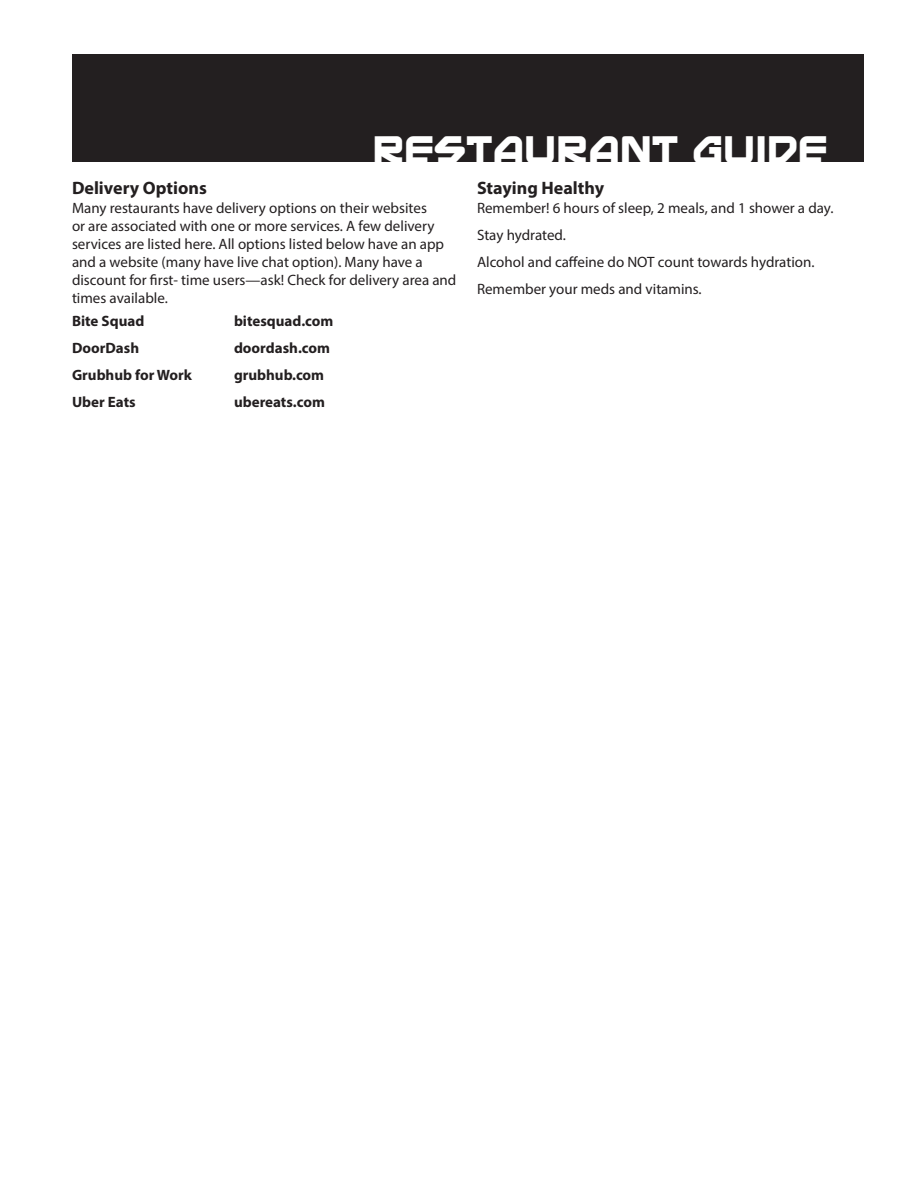
<style>
.page{position:relative;width:918px;height:1188px;background:#fff}
.page>*{position:absolute;margin:0;border:0;box-sizing:border-box;transform-origin:0 0}
.right_page_header{font:33px "Mainframe BB Bold";color:#fff}
.Body_subhead_myriad{font:700 18px "Myriad Pro";color:#231f20}
.Body_10_12{font:15px/18px "Myriad Pro";color:#231f20}
.Body_bold{font:700 15px "Myriad Pro";color:#231f20}
</style>
<div class="page">
<div style="left:72px;top:54px;width:792px;height:108px;background:#231f20"></div>
<p class="right_page_header" style="left:373px;top:131px;width:457px">RESTAURANT GUIDE</p>
<p class="Body_subhead_myriad" style="left:72px;top:176px;width:136px">Delivery Options</p>
<p class="Body_10_12" style="left:72px;top:199px;width:386px">Many restaurants have delivery options on their websites<br>or are associated with one or more services. A few delivery services are listed here. All options listed below have an app and a website (many have live chat option). Many have a discount for first- time users—ask! Check for delivery area and times available.</p>
<p class="Body_bold" style="left:72px;top:311px;width:74px">Bite Squad</p>
<p class="Body_bold" style="left:234px;top:311px;width:101px">bitesquad.com</p>
<p class="Body_bold" style="left:72px;top:338px;width:69px">DoorDash</p>
<p class="Body_bold" style="left:234px;top:338px;width:98px">doordash.com</p>
<p class="Body_bold" style="left:72px;top:365px;width:122px">Grubhub for Work</p>
<p class="Body_bold" style="left:234px;top:365px;width:92px">grubhub.com</p>
<p class="Body_bold" style="left:72px;top:392px;width:65px">Uber Eats</p>
<p class="Body_bold" style="left:234px;top:392px;width:92px">ubereats.com</p>
<p class="Body_subhead_myriad" style="left:477px;top:176px;width:129px">Staying Healthy</p>
<p class="Body_10_12" style="left:477px;top:199px;width:358px">Remember! 6 hours of sleep, 2 meals, and 1 shower a day.</p>
<p class="Body_10_12" style="left:477px;top:226px;width:90px">Stay hydrated.</p>
<p class="Body_10_12" style="left:477px;top:253px;width:339px">Alcohol and caffeine do NOT count towards hydration.</p>
<p class="Body_10_12" style="left:477px;top:280px;width:226px">Remember your meds and vitamins.</p>
</div>
